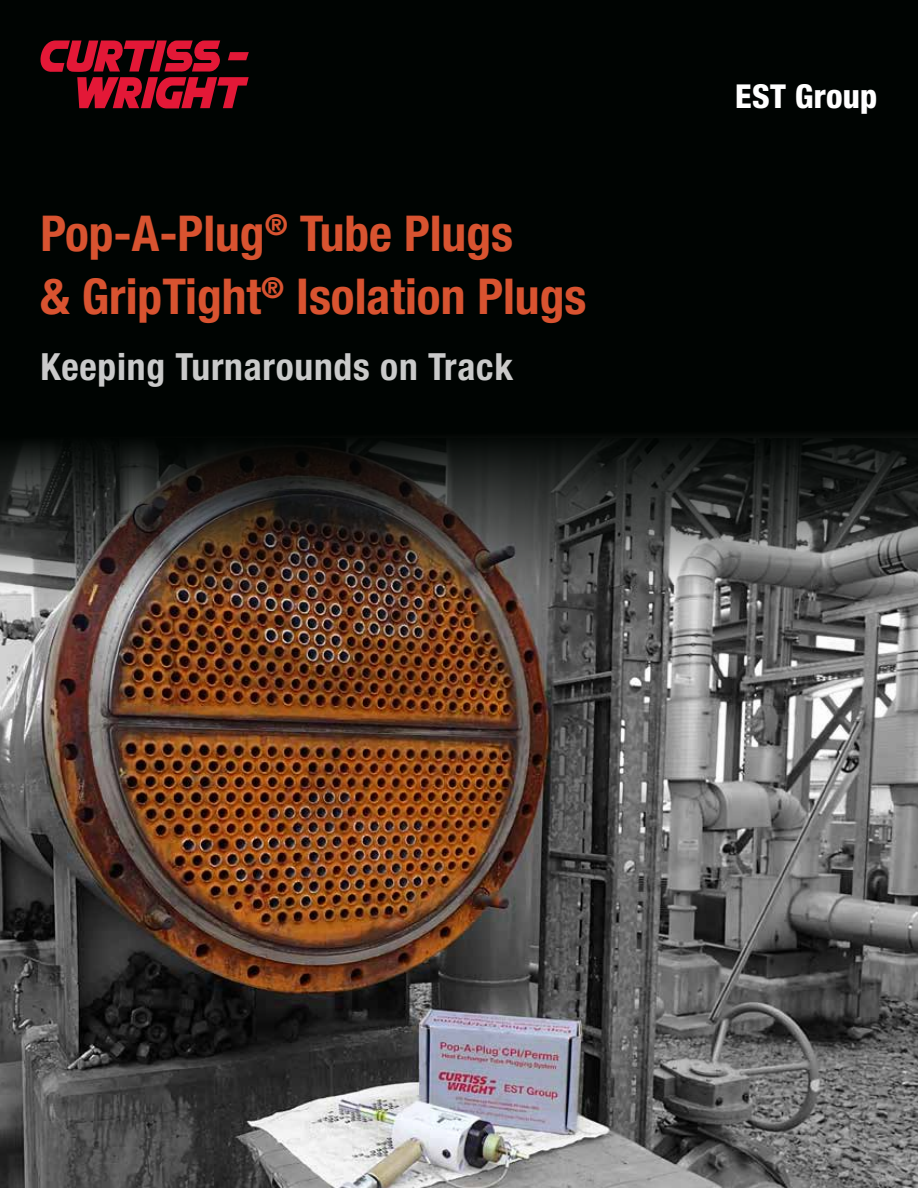
<style>
.page{position:relative;width:918px;height:1188px;background:#fff}
.page>*{position:absolute;margin:0;border:0;box-sizing:border-box;transform-origin:0 0}
.t1{font:700 condensed 49.5px/63px "Helvetica Neue LT Std";color:#d85330}
.t2{font:700 condensed 37.5px "Helvetica Neue LT Std";letter-spacing:.02em;color:#cacaca}
.t3{font:800 condensed 33px "Helvetica Neue LT Std";letter-spacing:.01em;color:#fff}
</style>
<div class="page">
<img style="left:0;top:0;width:918px;height:1188px">
<svg style="left:40px;top:40px;width:209px;height:69px;background:#750e1d"></svg>
<p class="t1" style="left:40px;top:202px;width:547px">Pop-A-Plug<sup>®</sup> Tube Plugs<br>&amp; GripTight<sup>®</sup> Isolation Plugs</p>
<p class="t2" style="left:40px;top:344px;width:474px">Keeping Turnarounds on Track</p>
<p class="t3" style="left:735px;top:76px;width:144px">EST Group</p>
</div>
